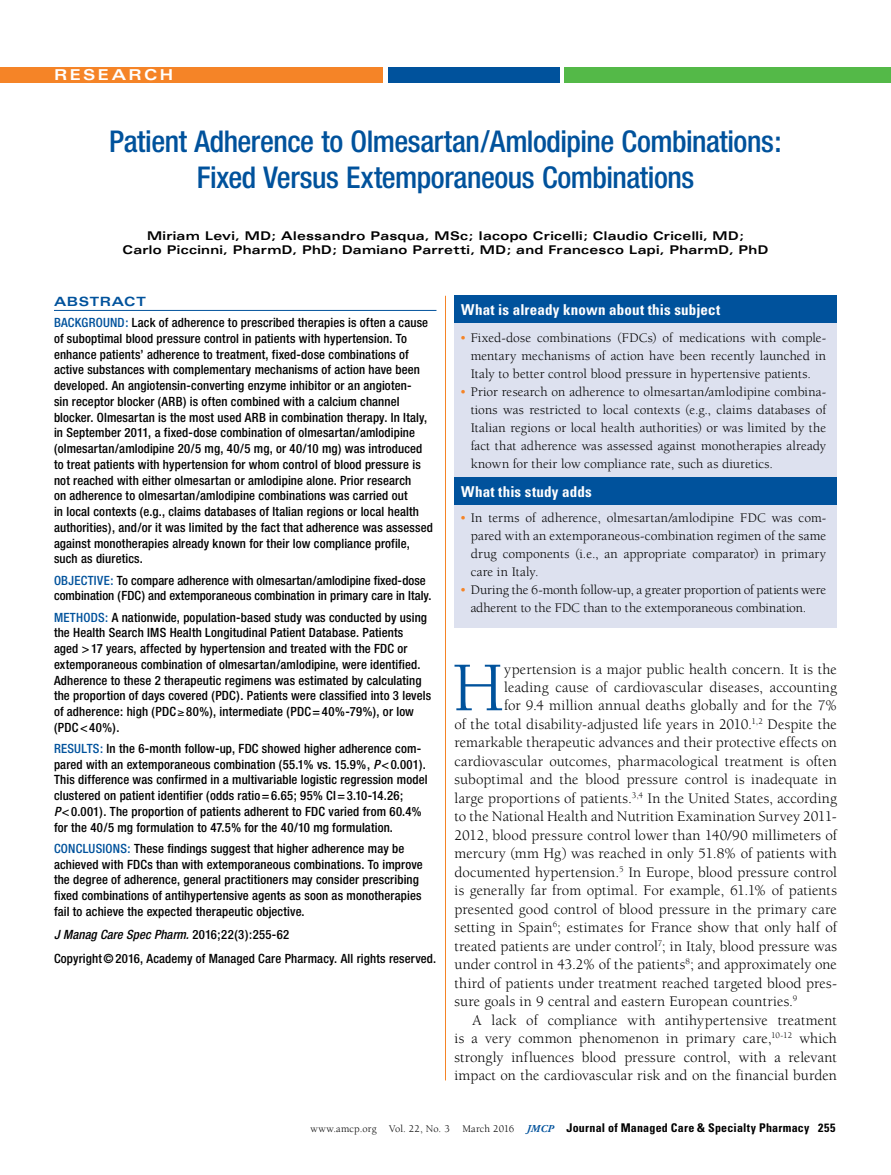
<style>
.page{position:relative;width:891px;height:1175px;background:#fff}
.page>*{position:absolute;margin:0;border:0;box-sizing:border-box;transform-origin:0 0}
.t1{font:71.7px "Berkeley Pro";color:#00529c}
.t2{font:500 condensed 30px/36px "Helvetica Neue";letter-spacing:-.015em;color:#00529c;text-align:center}
.t3{font:15px "Berkeley Pro";letter-spacing:.005em;color:#000}
.t4{font:700 condensed 15px "Univers";letter-spacing:.01em;color:#fff}
.t5{font:700 expanded 15px "Univers";letter-spacing:.16em;color:#fff}
.t6{font:13.5px/18px "Berkeley Pro";color:#000;text-align:justify}
.t7{font:500 condensed 12.75px/15.8px "Helvetica Neue";letter-spacing:.01em;color:#000}
.t8{font:700 expanded 12.75px "Univers";letter-spacing:.045em;color:#00529c}
.t9{font:700 expanded 12px/13.5px "Univers";letter-spacing:.02em;color:#000;text-align:center}
.t10{font:700 condensed 12px "Univers";letter-spacing:.015em;color:#000}
.s1{color:#00529c}
.s2{font-style:italic}
.s3{color:#f58427}
.s4{font-family:"Berkeley Pro";font-weight:400;font-stretch:normal;font-size:10.5px}
.s5{font-family:"Adobe Garamond Pro";font-style:italic;font-stretch:normal;font-size:10.5px;color:#00529c}
</style>
<div class="page">
<hr style="left:54px;top:310px;width:382px;height:1px;background:#00529c">
<hr style="left:445px;top:296px;width:1px;height:784px;background:#f58427">
<div style="left:0;top:67px;width:383px;height:15px;background:#f58427"></div>
<div style="left:388px;top:67px;width:172px;height:15px;background:#00529c"></div>
<div style="left:565px;top:67px;width:326px;height:16px;background:#54b948"></div>
<div style="left:455px;top:313px;width:382px;height:176px;background:#dde1ef"></div>
<div style="left:455px;top:296px;width:382px;height:27px;background:#00529c"></div>
<div style="left:455px;top:486px;width:382px;height:142px;background:#dde1ef"></div>
<div style="left:455px;top:477px;width:382px;height:27px;background:#00529c"></div>
<p class="t5" style="left:54px;top:66px;width:121px">RESEARCH</p>
<h2 class="t2" style="left:109px;top:123px;width:674px">Patient Adherence to Olmesartan/Amlodipine Combinations:<br>Fixed Versus Extemporaneous Combinations</h2>
<p class="t9" style="left:122px;top:229px;width:648px">Miriam Levi, MD; Alessandro Pasqua, MSc; Iacopo Cricelli; Claudio Cricelli, MD;<br>Carlo Piccinni, PharmD, PhD; Damiano Parretti, MD; and Francesco Lapi, PharmD, PhD</p>
<p class="t8" style="left:54px;top:294px;width:93px">ABSTRACT</p>
<p class="t7" style="left:54px;top:314px;width:380px"><span class="s1">BACKGROUND:</span> Lack of adherence to prescribed therapies is often a cause of suboptimal blood pressure control in patients with hypertension. To enhance patients’ adherence to treatment, fixed-dose combinations of active substances with complementary mechanisms of action have been developed. An angiotensin-converting enzyme inhibitor or an angioten-<br>sin receptor blocker (ARB) is often combined with a calcium channel blocker. Olmesartan is the most used ARB in combination therapy. In Italy, in September 2011, a fixed-dose combination of olmesartan/amlodipine (olmesartan/amlodipine 20/5 mg, 40/5 mg, or 40/10 mg) was introduced to treat patients with hypertension for whom control of blood pressure is not reached with either olmesartan or amlodipine alone. Prior research<br>on adherence to olmesartan/amlodipine combinations was carried out<br>in local contexts (e.g., claims databases of Italian regions or local health authorities), and/or it was limited by the fact that adherence was assessed against monotherapies already known for their low compliance profile, such as diuretics.</p>
<p class="t7" style="left:54px;top:572px;width:379px"><span class="s1">OBJECTIVE:</span> To compare adherence with olmesartan/amlodipine fixed-dose combination (FDC) and extemporaneous combination in primary care in Italy.</p>
<p class="t7" style="left:54px;top:609px;width:379px"><span class="s1">METHODS:</span> A nationwide, population-based study was conducted by using the Health Search IMS Health Longitudinal Patient Database. Patients<br>aged &gt;17 years, affected by hypertension and treated with the FDC or extemporaneous combination of olmesartan/amlodipine, were identified.<br>Adherence to these 2 therapeutic regimens was estimated by calculating the proportion of days covered (PDC). Patients were classified into 3 levels of adherence: high (PDC≥80%), intermediate (PDC=40%-79%), or low (PDC&lt;40%).</p>
<p class="t7" style="left:54px;top:740px;width:375px"><span class="s1">RESULTS:</span> In the 6-month follow-up, FDC showed higher adherence com&shy;pared with an extemporaneous combination (55.1% vs. 15.9%, <span class="s2">P</span>&lt;0.001).<br>This difference was confirmed in a multivariable logistic regression model clustered on patient identifier (odds ratio=6.65; 95% CI=3.10-14.26; <span class="s2">P</span>&lt;0.001). The proportion of patients adherent to FDC varied from 60.4% for the 40/5 mg formulation to 47.5% for the 40/10 mg formulation.</p>
<p class="t7" style="left:54px;top:840px;width:370px"><span class="s1">CONCLUSIONS:</span> These findings suggest that higher adherence may be achieved with FDCs than with extemporaneous combinations. To improve the degree of adherence, general practitioners may consider prescribing fixed combinations of antihypertensive agents as soon as monotherapies fail to achieve the expected therapeutic objective.</p>
<p class="t7" style="left:54px;top:923px;width:384px;line-height:23.4px"><span class="s2">J Manag Care Spec Pharm.</span> 2016;22(3):255-62<br>Copyright©2016, Academy of Managed Care Pharmacy. All rights reserved.</p>
<p class="t4" style="left:461px;top:301px;width:261px">What is already known about this subject</p>
<p class="t6" style="left:471px;top:329px;width:357px;text-indent:-11px"><span class="s3">•</span> Fixed-dose combinations (FDCs) of medications with comple&shy;mentary mechanisms of action have been recently launched in Italy to better control blood pressure in hypertensive patients.</p>
<p class="t6" style="left:471px;top:383px;width:357px;text-indent:-11px"><span class="s3">•</span> Prior research on adherence to olmesartan/amlodipine combina&shy;tions was restricted to local contexts (e.g., claims databases of Italian regions or local health authorities) or was limited by the fact that adherence was assessed against monotherapies already known for their low compliance rate, such as diuretics.</p>
<p class="t4" style="left:461px;top:482px;width:132px">What this study adds</p>
<p class="t6" style="left:471px;top:509px;width:357px;text-indent:-11px"><span class="s3">•</span> In terms of adherence, olmesartan/amlodipine FDC was com&shy;pared with an extemporaneous-combination regimen of the same drug components (i.e., an appropriate comparator) in primary care in Italy.</p>
<p class="t6" style="left:471px;top:581px;width:357px;text-indent:-11px"><span class="s3">•</span> During the 6-month follow-up, a greater proportion of patients were adherent to the FDC than to the extemporaneous combination.</p>
<h1 class="t1" style="left:452px;top:648px;width:53px">H</h1>
<p class="t3" style="left:504px;top:661px;width:334px">ypertension is a major public health concern. It is the</p>
<p class="t3" style="left:504px;top:679px;width:334px">leading cause of cardiovascular diseases, accounting</p>
<p class="t3" style="left:504px;top:697px;width:334px">for 9.4 million annual deaths globally and for the 7%</p>
<p class="t3" style="left:455px;top:715px;width:384px">of the total disability-adjusted life years in 2010.<sup>1,2</sup> Despite the</p>
<p class="t3" style="left:455px;top:734px;width:384px">remarkable therapeutic advances and their protective effects on</p>
<p class="t3" style="left:455px;top:752px;width:384px">cardiovascular outcomes, pharmacological treatment is often</p>
<p class="t3" style="left:455px;top:771px;width:384px">suboptimal and the blood pressure control is inadequate in</p>
<p class="t3" style="left:455px;top:789px;width:384px">large proportions of patients.<sup>3,4</sup> In the United States, according</p>
<p class="t3" style="left:455px;top:808px;width:384px">to the National Health and Nutrition Examination Survey 2011-</p>
<p class="t3" style="left:455px;top:826px;width:384px">2012, blood pressure control lower than 140/90 millimeters of</p>
<p class="t3" style="left:455px;top:845px;width:384px">mercury (mm Hg) was reached in only 51.8% of patients with</p>
<p class="t3" style="left:455px;top:863px;width:384px">documented hypertension.<sup>5</sup> In Europe, blood pressure control</p>
<p class="t3" style="left:455px;top:882px;width:384px">is generally far from optimal. For example, 61.1% of patients</p>
<p class="t3" style="left:455px;top:900px;width:384px">presented good control of blood pressure in the primary care</p>
<p class="t3" style="left:455px;top:919px;width:384px">setting in Spain<sup>6</sup>; estimates for France show that only half of</p>
<p class="t3" style="left:455px;top:937px;width:384px">treated patients are under control<sup>7</sup>; in Italy, blood pressure was</p>
<p class="t3" style="left:455px;top:956px;width:384px">under control in 43.2% of the patients<sup>8</sup>; and approximately one</p>
<p class="t3" style="left:455px;top:974px;width:384px">third of patients under treatment reached targeted blood pres-</p>
<p class="t3" style="left:455px;top:993px;width:344px">sure goals in 9 central and eastern European countries.<sup>9</sup></p>
<p class="t3" style="left:473px;top:1011px;width:366px">A lack of compliance with antihypertensive treatment</p>
<p class="t3" style="left:455px;top:1030px;width:384px">is a very common phenomenon in primary care,<sup>10-12</sup> which</p>
<p class="t3" style="left:455px;top:1048px;width:384px">strongly influences blood pressure control, with a relevant</p>
<p class="t3" style="left:455px;top:1067px;width:384px">impact on the cardiovascular risk and on the financial burden</p>
<p class="t10" style="left:310px;top:1120px;width:527px"><span class="s4">www.amcp.org Vol. 22, No. 3 March 2016</span> <span class="s5">JMCP</span> Journal of Managed Care &amp; Specialty Pharmacy 255</p>
</div>
